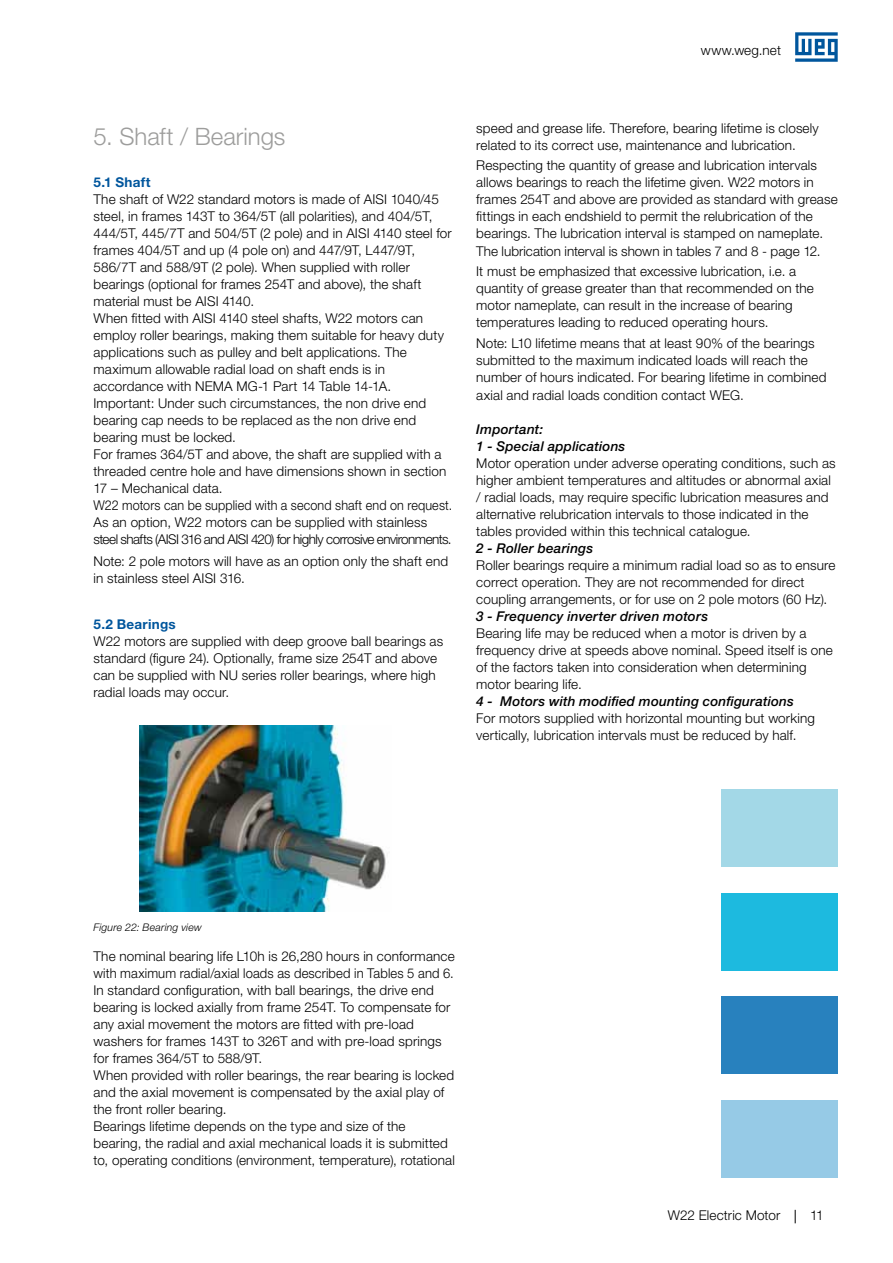
<style>
.page{position:relative;width:893px;height:1263px;background:#fff}
.page>*{position:absolute;margin:0;border:0;box-sizing:border-box;transform-origin:0 0}
.t1{font:300 24px "Helvetica Neue LT Pro";letter-spacing:-.005em;color:#9d9d9c}
.t2{font:300 13.5px/17px "Helvetica Neue LT Pro";letter-spacing:.01em;color:#000}
.t3{font:italic 500 13.5px/17px "Helvetica Neue LT Pro";letter-spacing:.015em;color:#000}
.t4{font:700 13.5px "Helvetica Neue LT Pro";letter-spacing:.02em;color:#00569d}
.t5{font:italic 300 10.5px "Helvetica Neue LT Pro";letter-spacing:.02em;color:#000}
</style>
<div class="page">
<svg style="left:795px;top:32px;width:43px;height:30px"></svg>
<svg style="left:795px;top:1210px;width:1px;height:13px"></svg>
<img style="left:139px;top:726px;width:247px;height:185px">
<div style="left:721px;top:789px;width:117px;height:78px;background:#a3d8e7"></div>
<div style="left:721px;top:893px;width:117px;height:78px;background:#1dbadf"></div>
<div style="left:721px;top:996px;width:117px;height:78px;background:#2881be"></div>
<div style="left:721px;top:1100px;width:117px;height:78px;background:#96cae6"></div>
<p class="t2" style="left:701px;top:42px;width:82px">www.weg.net</p>
<h1 class="t1" style="left:94px;top:121px;width:193px">5. Shaft / Bearings</h1>
<p class="t4" style="left:94px;top:174px;width:59px">5.1 Shaft</p>
<p class="t2" style="left:94px;top:191px;width:360px">The shaft of W22 standard motors is made of AISI 1040/45 steel, in frames 143T to 364/5T (all polarities), and 404/5T, 444/5T, 445/7T and 504/5T (2 pole) and in AISI 4140 steel for frames 404/5T and up (4 pole on) and 447/9T, L447/9T, 586/7T and 588/9T (2 pole). When supplied with roller bearings (optional for frames 254T and above), the shaft material must be AISI 4140.<br>When fitted with AISI 4140 steel shafts, W22 motors can employ roller bearings, making them suitable for heavy duty applications such as pulley and belt applications. The maximum allowable radial load on shaft ends is in accordance with NEMA MG-1 Part 14 Table 14-1A.<br>Important: Under such circumstances, the non drive end bearing cap needs to be replaced as the non drive end bearing must be locked.<br>For frames 364/5T and above, the shaft are supplied with a threaded centre hole and have dimensions shown in section 17 – Mechanical data.<br>W22 motors can be supplied with a second shaft end on request.<br>As an option, W22 motors can be supplied with stainless steel shafts (AISI 316 and AISI 420) for highly corrosive environments.</p>
<p class="t2" style="left:94px;top:552px;width:356px">Note: 2 pole motors will have as an option only the shaft end in stainless steel AISI 316.</p>
<p class="t4" style="left:94px;top:616px;width:84px">5.2 Bearings</p>
<p class="t2" style="left:94px;top:633px;width:351px">W22 motors are supplied with deep groove ball bearings as standard (figure 24). Optionally, frame size 254T and above can be supplied with NU series roller bearings, where high radial loads may occur.</p>
<p class="t2" style="left:476px;top:119px;width:344px">speed and grease life. Therefore, bearing lifetime is closely related to its correct use, maintenance and lubrication.</p>
<p class="t2" style="left:476px;top:156px;width:363px">Respecting the quantity of grease and lubrication intervals allows bearings to reach the lifetime given. W22 motors in frames 254T and above are provided as standard with grease fittings in each endshield to permit the relubrication of the bearings. The lubrication interval is stamped on nameplate.<br>The lubrication interval is shown in tables 7 and 8 - page 12.</p>
<p class="t2" style="left:476px;top:263px;width:339px">It must be emphasized that excessive lubrication, i.e. a quantity of grease greater than that recommended on the motor nameplate, can result in the increase of bearing temperatures leading to reduced operating hours.</p>
<p class="t2" style="left:476px;top:335px;width:352px">Note: L10 lifetime means that at least 90% of the bearings submitted to the maximum indicated loads will reach the number of hours indicated. For bearing lifetime in combined axial and radial loads condition contact WEG.</p>
<p class="t3" style="left:476px;top:420px;width:151px">Important:<br>1 - Special applications</p>
<p class="t2" style="left:476px;top:454px;width:361px">Motor operation under adverse operating conditions, such as higher ambient temperatures and altitudes or abnormal axial / radial loads, may require specific lubrication measures and alternative relubrication intervals to those indicated in the tables provided within this technical catalogue.</p>
<p class="t3" style="left:476px;top:539px;width:118px">2 - Roller bearings</p>
<p class="t2" style="left:476px;top:556px;width:361px">Roller bearings require a minimum radial load so as to ensure correct operation. They are not recommended for direct coupling arrangements, or for use on 2 pole motors (60 Hz).</p>
<p class="t3" style="left:476px;top:607px;width:233px">3 - Frequency inverter driven motors</p>
<p class="t2" style="left:476px;top:624px;width:358px">Bearing life may be reduced when a motor is driven by a frequency drive at speeds above nominal. Speed itself is one of the factors taken into consideration when determining motor bearing life.</p>
<p class="t3" style="left:476px;top:692px;width:319px">4 - Motors with modified mounting configurations</p>
<p class="t2" style="left:476px;top:709px;width:340px">For motors supplied with horizontal mounting but working vertically, lubrication intervals must be reduced by half.</p>
<p class="t5" style="left:94px;top:921px;width:110px">Figure 22: Bearing view</p>
<p class="t2" style="left:94px;top:947px;width:363px">The nominal bearing life L10h is 26,280 hours in conformance with maximum radial/axial loads as described in Tables 5 and 6.<br>In standard configuration, with ball bearings, the drive end bearing is locked axially from frame 254T. To compensate for any axial movement the motors are fitted with pre-load washers for frames 143T to 326T and with pre-load springs for frames 364/5T to 588/9T.<br>When provided with roller bearings, the rear bearing is locked and the axial movement is compensated by the axial play of the front roller bearing.<br>Bearings lifetime depends on the type and size of the bearing, the radial and axial mechanical loads it is submitted to, operating conditions (environment, temperature), rotational</p>
<p class="t2" style="left:668px;top:1207px;width:114px">W22 Electric Motor</p>
<p class="t2" style="left:810px;top:1207px;width:15px">11</p>
</div>
